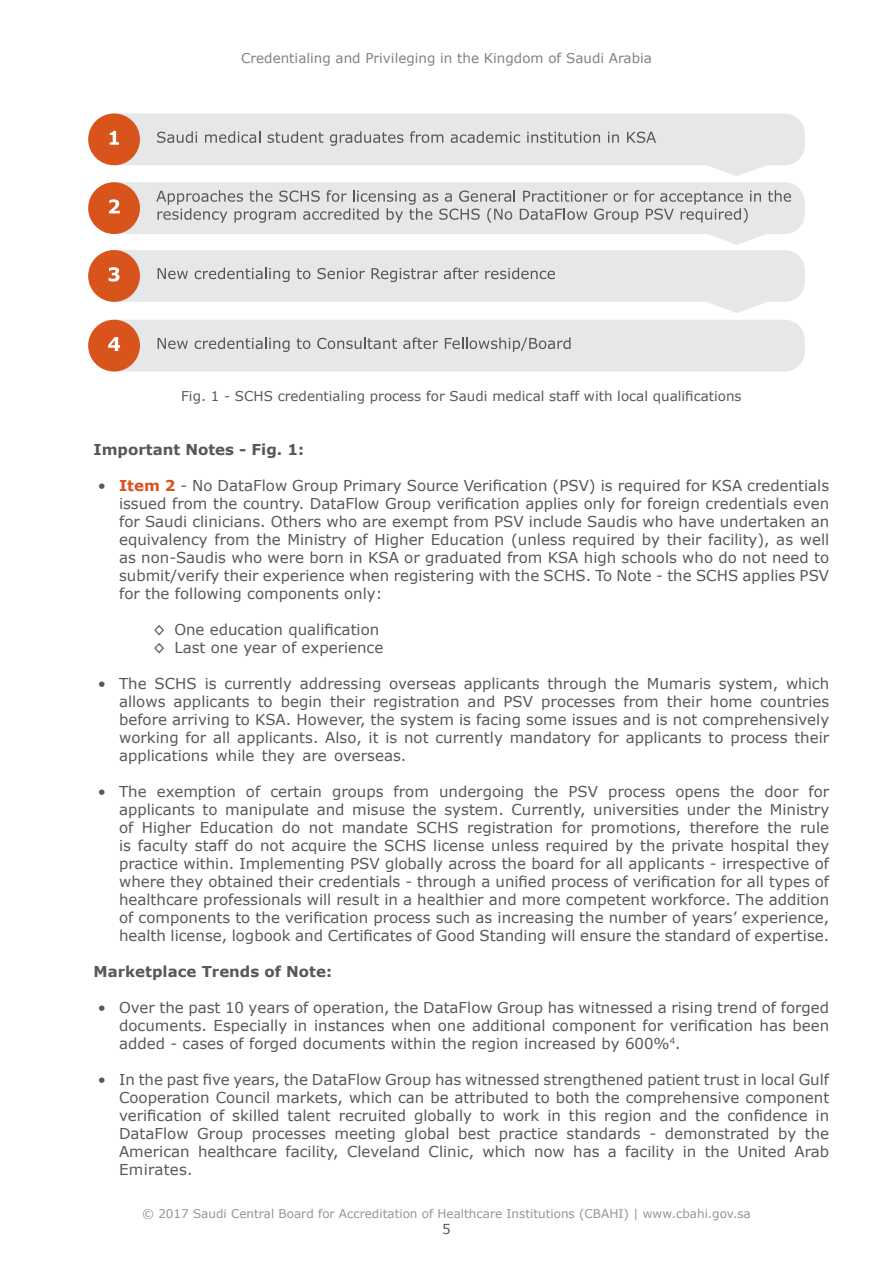
<style>
.page{position:relative;width:893px;height:1263px;background:#fff}
.page>*{position:absolute;margin:0;border:0;box-sizing:border-box;transform-origin:0 0}
.t1{font:15px/18px "Verdana";color:#57585a;text-align:justify}
.Indent{font:700 15px "Verdana";color:#57585a}
.Indent-2{font:13.5px "Verdana";color:#57585a}
.t2{font:13.5px "Verdana";color:#808285}
.t3{font:12px "Verdana";color:#939598}
.s1{font-weight:700;color:#d9531c}
</style>
<div class="page">
<div style="left:88px;top:113px;width:52px;height:52px;background:#d9531c;border-radius:50%"></div>
<div style="left:88px;top:182px;width:52px;height:52px;background:#d9531c;border-radius:50%"></div>
<div style="left:88px;top:250px;width:52px;height:52px;background:#d9531c;border-radius:50%"></div>
<div style="left:88px;top:320px;width:52px;height:51px;background:#d9531c;border-radius:50%"></div>
<svg style="left:108px;top:320px;width:697px;height:51px;background:#e0dcdc"></svg>
<svg style="left:110px;top:113px;width:695px;height:63px"></svg>
<svg style="left:109px;top:182px;width:696px;height:131px"></svg>
<p class="t2" style="left:241px;top:49px;width:412px">Credentialing and Privileging in the Kingdom of Saudi Arabia</p>
<p class="Indent-2" style="left:181px;top:386px;width:562px">Fig. 1 - SCHS credentialing process for Saudi medical staff with local qualifications</p>
<p class="Indent" style="left:94px;top:439px;width:212px">Important Notes - Fig. 1:</p>
<p class="t1" style="left:119px;top:476px;width:712px;text-indent:-21px">• <span class="s1">Item 2</span> - No DataFlow Group Primary Source Verification (PSV) is required for KSA credentials issued from the country. DataFlow Group verification applies only for foreign credentials even for Saudi clinicians. Others who are exempt from PSV include Saudis who have undertaken an equivalency from the Ministry of Higher Education (unless required by their facility), as well as non-Saudis who were born in KSA or graduated from KSA high schools who do not need to submit/verify their experience when registering with the SCHS. To Note - the SCHS applies PSV for the following components only:</p>
<p class="t1" style="left:153px;top:620px;width:228px">◊ One education qualification</p>
<p class="t1" style="left:153px;top:638px;width:232px">◊ Last one year of experience</p>
<p class="t1" style="left:119px;top:674px;width:712px;text-indent:-21px">• The SCHS is currently addressing overseas applicants through the Mumaris system, which allows applicants to begin their registration and PSV processes from their home countries before arriving to KSA. However, the system is facing some issues and is not comprehensively working for all applicants. Also, it is not currently mandatory for applicants to process their applications while they are overseas.</p>
<p class="t1" style="left:119px;top:782px;width:712px;text-indent:-21px">• The exemption of certain groups from undergoing the PSV process opens the door for applicants to manipulate and misuse the system. Currently, universities under the Ministry of Higher Education do not mandate SCHS registration for promotions, therefore the rule is faculty staff do not acquire the SCHS license unless required by the private hospital they practice within. Implementing PSV globally across the board for all applicants - irrespective of where they obtained their credentials - through a unified process of verification for all types of healthcare professionals will result in a healthier and more competent workforce. The addition of components to the verification process such as increasing the number of years’ experience, health license, logbook and Certificates of Good Standing will ensure the standard of expertise.</p>
<p class="Indent" style="left:94px;top:961px;width:240px">Marketplace Trends of Note:</p>
<p class="t1" style="left:119px;top:998px;width:712px;text-indent:-21px">• Over the past 10 years of operation, the DataFlow Group has witnessed a rising trend of forged documents. Especially in instances when one additional component for verification has been added - cases of forged documents within the region increased by 600% <sup>4</sup>.</p>
<p class="t1" style="left:119px;top:1070px;width:712px;text-indent:-21px">• In the past five years, the DataFlow Group has witnessed strengthened patient trust in local Gulf Cooperation Council markets, which can be attributed to both the comprehensive component verification of skilled talent recruited globally to work in this region and the confidence in DataFlow Group processes meeting global best practice standards - demonstrated by the American healthcare facility, Cleveland Clinic, which now has a facility in the United Arab Emirates.</p>
<p class="t3" style="left:142px;top:1205px;width:610px">© 2017 Saudi Central Board for Accreditation of Healthcare Institutions (CBAHI) | www.cbahi.gov.sa</p>
<p class="Indent-2" style="left:442px;top:1220px;width:10px">5</p>
</div>
